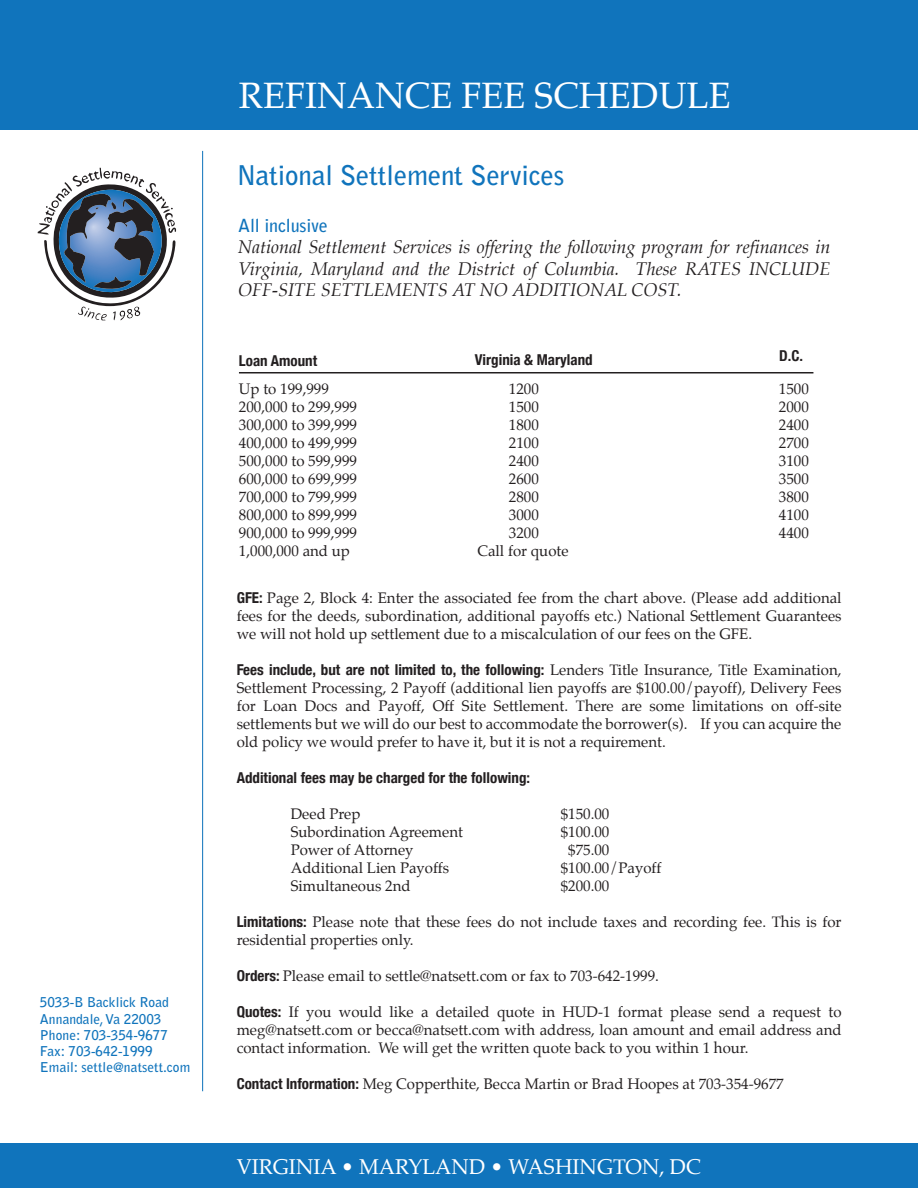
<style>
.page{position:relative;width:918px;height:1188px;background:#fff}
.page>*{position:absolute;margin:0;border:0;box-sizing:border-box;transform-origin:0 0}
.t1{font:36px "Palatino";color:#fff}
.t2{font:700 27px "Bell Gothic Std";letter-spacing:-.01em;color:#1074bc}
.t3{font:21px "Palatino";color:#fff}
.t4{font:italic 18px/21.6px "Palatino";color:#231f20;text-align:justify}
.t5{font:700 18px "Bell Gothic Std";letter-spacing:-.01em;color:#1074bc}
.t6{font:15px/18px "Palatino";color:#231f20;text-align:justify}
.t7{font:700 condensed 15px "Helvetica Neue";color:#231f20}
.t8{font:700 13.5px/16.2px "Bell Gothic Std";color:#1074bc}
.s1{font-family:"Helvetica Neue";font-weight:700;font-stretch:condensed}
.s2{font-family:"Palatino";font-weight:400;font-stretch:normal}
</style>
<div class="page">
<div style="left:0;top:0;width:918px;height:130px;background:#1074bc"></div>
<svg style="left:38px;top:168px;width:138px;height:153px"></svg>
<hr style="left:239px;top:372px;width:574px;height:1px;background:#231f20">
<hr style="left:202px;top:151px;width:1px;height:940px;background:#1074bc">
<div style="left:0;top:1144px;width:918px;height:44px;background:#1074bc"></div>
<p class="t8" style="left:40px;top:995px;width:152px">5033-B Backlick Road<br>Annandale, Va 22003<br>Phone: 703-354-9677<br>Fax: 703-642-1999<br>Email: settle@natsett.com</p>
<h1 class="t1" style="left:239px;top:65px;width:493px">REFINANCE FEE SCHEDULE</h1>
<h2 class="t2" style="left:237px;top:159px;width:329px">National Settlement Services</h2>
<p class="t5" style="left:238px;top:214px;width:91px">All inclusive</p>
<p class="t4" style="left:238px;top:236px;width:594px">National Settlement Services is offering the following program for refinances in Virginia, Maryland and the District of Columbia. These RATES INCLUDE OFF-SITE SETTLEMENTS AT NO ADDITIONAL COST.</p>
<p class="t7" style="left:239px;top:352px;width:80px">Loan Amount</p>
<p class="t7" style="left:475px;top:351px;width:119px">Virginia &amp; Maryland</p>
<p class="t7" style="left:779px;top:347px;width:25px">D.C.</p>
<p class="t6" style="left:239px;top:379px;width:92px">Up to 199,999</p>
<p class="t6" style="left:509px;top:379px;width:31px">1200</p>
<p class="t6" style="left:779px;top:379px;width:31px">1500</p>
<p class="t6" style="left:239px;top:397px;width:120px">200,000 to 299,999</p>
<p class="t6" style="left:509px;top:397px;width:31px">1500</p>
<p class="t6" style="left:779px;top:397px;width:31px">2000</p>
<p class="t6" style="left:239px;top:415px;width:120px">300,000 to 399,999</p>
<p class="t6" style="left:509px;top:415px;width:31px">1800</p>
<p class="t6" style="left:779px;top:415px;width:31px">2400</p>
<p class="t6" style="left:239px;top:433px;width:120px">400,000 to 499,999</p>
<p class="t6" style="left:509px;top:433px;width:31px">2100</p>
<p class="t6" style="left:779px;top:433px;width:31px">2700</p>
<p class="t6" style="left:239px;top:451px;width:120px">500,000 to 599,999</p>
<p class="t6" style="left:509px;top:451px;width:31px">2400</p>
<p class="t6" style="left:779px;top:451px;width:31px">3100</p>
<p class="t6" style="left:239px;top:469px;width:120px">600,000 to 699,999</p>
<p class="t6" style="left:509px;top:469px;width:31px">2600</p>
<p class="t6" style="left:779px;top:469px;width:31px">3500</p>
<p class="t6" style="left:239px;top:487px;width:120px">700,000 to 799,999</p>
<p class="t6" style="left:509px;top:487px;width:31px">2800</p>
<p class="t6" style="left:779px;top:487px;width:31px">3800</p>
<p class="t6" style="left:239px;top:505px;width:120px">800,000 to 899,999</p>
<p class="t6" style="left:509px;top:505px;width:31px">3000</p>
<p class="t6" style="left:779px;top:505px;width:31px">4100</p>
<p class="t6" style="left:239px;top:523px;width:120px">900,000 to 999,999</p>
<p class="t6" style="left:509px;top:523px;width:31px">3200</p>
<p class="t6" style="left:779px;top:523px;width:31px">4400</p>
<p class="t6" style="left:239px;top:541px;width:112px">1,000,000 and up</p>
<p class="t6" style="left:477px;top:541px;width:93px">Call for quote</p>
<p class="t6" style="left:237px;top:589px;width:606px"><span class="s1">GFE:</span> Page 2, Block 4: Enter the associated fee from the chart above. (Please add additional fees for the deeds, subordination, additional payoffs etc.) National Settlement Guarantees we will not hold up settlement due to a miscalculation of our fees on the GFE.</p>
<p class="t7" style="left:237px;top:660px;width:606px">Fees include, but are not limited to, the following: <span class="s2">Lenders Title Insurance, Title Examination,</span></p>
<p class="t6" style="left:237px;top:679px;width:606px">Settlement Processing, 2 Payoff (additional lien payoffs are $100.00/payoff), Delivery Fees for Loan Docs and Payoff, Off Site Settlement. There are some limitations on off-site settlements but we will do our best to accommodate the borrower(s). If you can acquire the old policy we would prefer to have it, but it is not a requirement.</p>
<p class="t7" style="left:237px;top:768px;width:295px">Additional fees may be charged for the following:</p>
<p class="t6" style="left:291px;top:805px;width:71px">Deed Prep</p>
<p class="t6" style="left:561px;top:805px;width:50px">$150.00</p>
<p class="t6" style="left:291px;top:823px;width:174px">Subordination Agreement</p>
<p class="t6" style="left:561px;top:823px;width:50px">$100.00</p>
<p class="t6" style="left:291px;top:841px;width:124px">Power of Attorney</p>
<p class="t6" style="left:568px;top:841px;width:43px">$75.00</p>
<p class="t6" style="left:291px;top:859px;width:160px">Additional Lien Payoffs</p>
<p class="t6" style="left:561px;top:859px;width:102px">$100.00/Payoff</p>
<p class="t6" style="left:291px;top:877px;width:121px">Simultaneous 2nd</p>
<p class="t6" style="left:561px;top:877px;width:50px">$200.00</p>
<p class="t6" style="left:237px;top:913px;width:606px"><span class="s1">Limitations:</span> Please note that these fees do not include taxes and recording fee. This is for residential properties only.</p>
<p class="t6" style="left:237px;top:967px;width:424px"><span class="s1">Orders:</span> Please email to settle@natsett.com or fax to 703-642-1999.</p>
<p class="t6" style="left:237px;top:1003px;width:606px"><span class="s1">Quotes:</span> If you would like a detailed quote in HUD-1 format please send a request to meg@natsett.com or becca@natsett.com with address, loan amount and email address and contact information. We will get the written quote back to you within 1 hour.</p>
<p class="t6" style="left:237px;top:1075px;width:549px"><span class="s1">Contact Information:</span> Meg Copperthite, Becca Martin or Brad Hoopes at 703-354-9677</p>
<h3 class="t3" style="left:237px;top:1150px;width:466px">VIRGINIA • MARYLAND • WASHINGTON, DC</h3>
</div>
